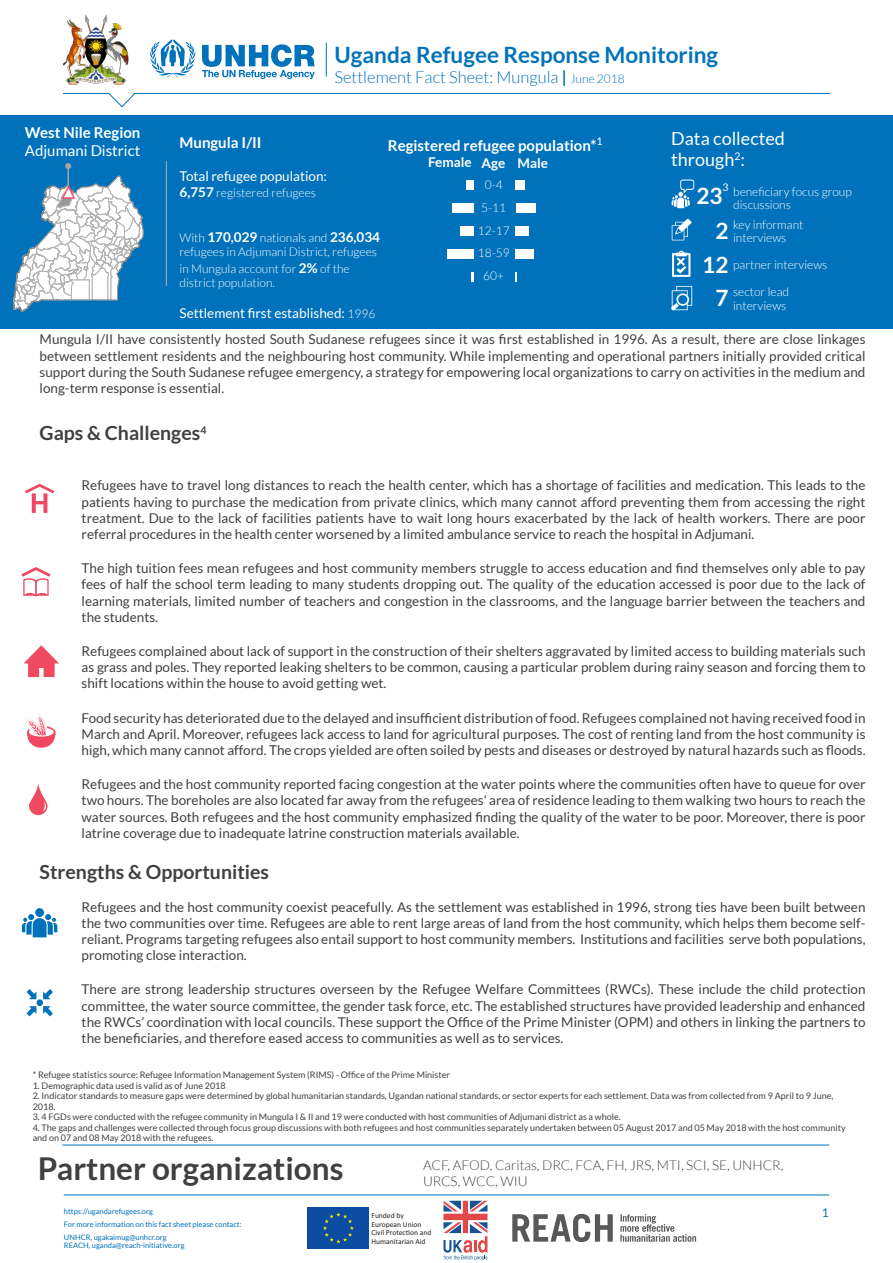
<style>
.page{position:relative;width:893px;height:1263px;background:#fff}
.page>*{position:absolute;margin:0;border:0;box-sizing:border-box;transform-origin:0 0}
.t1{font:176.7px "Chartwell Bars Vertical";color:#fff;scale:.71 1}
.t2{font:700 31.5px "Lato";color:#404040}
.t3{font:700 22.5px "Lato";color:#0072bc}
.t4{font:700 22.5px "Lato";color:#fff}
.t5{font:700 19.5px "Lato";color:#404040}
.t6{font:19.05px "ESRI Default Marker";color:#fff}
.t7{font:18px "Lato";color:#fff}
.t8{font:300 16.5px "Lato";color:#0072bc}
.t9{font:700 15px "Lato";color:#fff}
.t10{font:15px "Lato";color:#fff}
.t11{font:13.5px/16.2px "Lato";color:#404040;text-align:justify}
.t12{font:300 13.5px "Lato";color:#404040}
.t13{font:13.5px "Lato";color:#fff}
.t14{font:700 13.5px "Lato";color:#fff}
.t15{font:300 12px/14.4px "Lato";color:#fff}
.t16{font:12px "Lato";color:#0072bc}
.t17{font:10.5px "Lato";color:#fff}
.t18{font:9px/10.5px "Lato";color:#404040}
.t19{font:7.65px/8.4px "Calibri";color:#231f20}
.t20{font:7.5px/13px "Lato";color:#0072bc}
.s1{font-weight:700}
.s2{font-size:12px}
.s3{font-weight:700;font-size:13.5px}
.s4{font-weight:300;font-size:12px}
</style>
<div class="page">
<svg style="left:443px;top:1201px;width:44px;height:59px"></svg>
<hr style="left:62px;top:1145px;width:767px;height:1px;background:#0072bc">
<svg style="left:21px;top:567px;width:30px;height:29px"></svg>
<svg style="left:25px;top:484px;width:29px;height:29px"></svg>
<svg style="left:25px;top:713px;width:31px;height:35px"></svg>
<svg style="left:22px;top:908px;width:35px;height:29px"></svg>
<svg style="left:24px;top:645px;width:35px;height:32px"></svg>
<svg style="left:29px;top:784px;width:19px;height:31px"></svg>
<div style="left:0;top:116px;width:893px;height:213px;background:#0072bc"></div>
<hr style="left:166px;top:161px;width:1px;height:125px;background:#aaa">
<svg style="left:672px;top:180px;width:22px;height:28px"></svg>
<svg style="left:672px;top:219px;width:20px;height:21px"></svg>
<svg style="left:672px;top:251px;width:18px;height:26px"></svg>
<svg style="left:671px;top:286px;width:21px;height:24px"></svg>
<svg style="left:27px;top:989px;width:26px;height:27px"></svg>
<hr style="left:67px;top:166px;width:2px;height:33px;background:#a7a4a5">
<svg style="left:65px;top:163px;width:6px;height:6px"></svg>
<svg style="left:64px;top:93px;width:765px;height:15px"></svg>
<hr style="left:64px;top:1194px;width:765px;height:1px;background:#0072bc">
<div style="left:306px;top:1206px;width:64px;height:44px;background:#0d4da1"></div>
<svg style="left:323px;top:1212px;width:31px;height:31px"></svg>
<svg style="left:512px;top:1214px;width:101px;height:28px"></svg>
<svg style="left:620px;top:1214px;width:76px;height:28px"></svg>
<hr style="left:326px;top:43px;width:1px;height:33px;background:#0072bc">
<svg style="left:149px;top:39px;width:166px;height:40px"></svg>
<img style="left:64px;top:15px;width:65px;height:70px">
<svg style="left:13px;top:176px;width:131px;height:136px"></svg>
<h3 class="t3" style="left:334px;top:42px;width:385px">Uganda Refugee Response Monitoring</h3>
<p class="t8" style="left:334px;top:68px;width:292px">Settlement Fact Sheet: Mungula <span class="s1">|</span> <span class="s2">June 2018</span></p>
<p class="t9" style="left:25px;top:124px;width:117px">West Nile Region</p>
<p class="t10" style="left:25px;top:142px;width:117px">Adjumani District</p>
<p class="t6" style="left:62px;top:181px;width:15px">#</p>
<p class="t4" style="left:696px;top:183px;width:28px">23</p>
<p class="t7" style="left:671px;top:128px;width:115px">Data collected</p>
<p class="t7" style="left:671px;top:150px;width:75px">through<sup>2</sup>:</p>
<p class="t15" style="left:733px;top:185px;width:120px;line-height:13.5px">beneficiary focus group discussions</p>
<p class="t15" style="left:733px;top:217px;width:72px">key informant</p>
<p class="t15" style="left:733px;top:231px;width:55px">interviews</p>
<p class="t15" style="left:733px;top:258px;width:96px">partner interviews</p>
<p class="t15" style="left:733px;top:285px;width:57px">sector lead</p>
<p class="t15" style="left:733px;top:298px;width:55px">interviews</p>
<p class="t9" style="left:180px;top:134px;width:84px">Mungula I/II</p>
<p class="t13" style="left:180px;top:168px;width:149px">Total refugee population:</p>
<p class="t15" style="left:180px;top:186px;width:138px"><span class="s3">6,757</span> registered refugees</p>
<p class="t15" style="left:180px;top:231px;width:202px">With <span class="s3">170,029</span> nationals and <span class="s3">236,034 </span>refugees in Adjumani District, refugees</p>
<p class="t15" style="left:180px;top:261px;width:172px">in Mungula account for <span class="s3">2%</span> of the district population.</p>
<p class="t13" style="left:180px;top:305px;width:197px">Settlement first established: <span class="s4">1996</span></p>
<p class="t9" style="left:388px;top:137px;width:216px">Registered refugee population*<sup>1</sup></p>
<p class="t15" style="left:485px;top:178px;width:19px">0-4</p>
<p class="t15" style="left:481px;top:200px;width:26px">5-11</p>
<p class="t15" style="left:478px;top:223px;width:33px">12-17</p>
<p class="t15" style="left:478px;top:246px;width:33px">18-59</p>
<p class="t15" style="left:483px;top:268px;width:22px">60+</p>
<p class="t14" style="left:428px;top:155px;width:45px">Female</p>
<p class="t14" style="left:482px;top:155px;width:25px">Age</p>
<p class="t14" style="left:518px;top:155px;width:32px">Male</p>
<p class="t1" style="left:685px;top:174px;width:162px;rotate:90deg">7+15+10+14+1</p>
<p class="t17" style="left:723px;top:181px;width:8px">3</p>
<p class="t4" style="left:716px;top:218px;width:15px">2</p>
<p class="t4" style="left:702px;top:252px;width:28px">12</p>
<p class="t4" style="left:716px;top:285px;width:15px">7</p>
<p class="t11" style="left:40px;top:331px;width:827px">Mungula I/II have consistently hosted South Sudanese refugees since it was first established in 1996. As a result, there are close linkages between settlement residents and the neighbouring host community. While implementing and operational partners initially provided critical support during the South Sudanese refugee emergency, a strategy for empowering local organizations to carry on activities in the medium and long-term response is essential.</p>
<p class="t5" style="left:40px;top:422px;width:168px">Gaps &amp; Challenges<sup>4</sup></p>
<p class="t11" style="left:82px;top:477px;width:785px">Refugees have to travel long distances to reach the health center, which has a shortage of facilities and medication. This leads to the patients having to purchase the medication from private clinics, which many cannot afford preventing them from accessing the right treatment. Due to the lack of facilities patients have to wait long hours exacerbated by the lack of health workers. There are poor referral procedures in the health center worsened by a limited ambulance service to reach the hospital in Adjumani.</p>
<p class="t11" style="left:82px;top:560px;width:785px">The high tuition fees mean refugees and host community members struggle to access education and find themselves only able to pay fees of half the school term leading to many students dropping out. The quality of the education accessed is poor due to the lack of learning materials, limited number of teachers and congestion in the classrooms, and the language barrier between the teachers and the students.</p>
<p class="t11" style="left:82px;top:643px;width:785px">Refugees complained about lack of support in the construction of their shelters aggravated by limited access to building materials such as grass and poles. They reported leaking shelters to be common, causing a particular problem during rainy season and forcing them to shift locations within the house to avoid getting wet.</p>
<p class="t11" style="left:82px;top:709px;width:785px">Food security has deteriorated due to the delayed and insufficient distribution of food. Refugees complained not having received food in March and April. Moreover, refugees lack access to land for agricultural purposes. The cost of renting land from the host community is high, which many cannot afford. The crops yielded are often soiled by pests and diseases or destroyed by natural hazards such as floods.</p>
<p class="t11" style="left:82px;top:776px;width:785px">Refugees and the host community reported facing congestion at the water points where the communities often have to queue for over two hours. The boreholes are also located far away from the refugees' area of residence leading to them walking two hours to reach the water sources. Both refugees and the host community emphasized finding the quality of the water to be poor. Moreover, there is poor latrine coverage due to inadequate latrine construction materials available.</p>
<p class="t5" style="left:40px;top:861px;width:231px">Strengths &amp; Opportunities</p>
<p class="t11" style="left:82px;top:898px;width:785px">Refugees and the host community coexist peacefully. As the settlement was established in 1996, strong ties have been built between the two communities over time. Refugees are able to rent large areas of land from the host community, which helps them become self&shy;reliant. Programs targeting refugees also entail support to host community members. Institutions and facilities serve both populations, promoting close interaction.</p>
<p class="t11" style="left:82px;top:981px;width:785px">There are strong leadership structures overseen by the Refugee Welfare Committees (RWCs). These include the child protection committee, the water source committee, the gender task force, etc. The established structures have provided leadership and enhanced the RWCs’ coordination with local councils. These support the Office of the Prime Minister (OPM) and others in linking the partners to the beneficiaries, and therefore eased access to communities as well as to services.</p>
<p class="t18" style="left:33px;top:1070px;width:419px">* Refugee statistics source: Refugee Information Management System (RIMS) - Office of the Prime Minister</p>
<p class="t18" style="left:33px;top:1080px;width:195px">1. Demographic data used is valid as of June 2018</p>
<p class="t18" style="left:33px;top:1091px;width:802px">2. Indicator standards to measure gaps were determined by global humanitarian standards, Ugandan national standards, or sector experts for each settlement. Data was from collected from 9 April to 9 June,<br>2018.</p>
<p class="t18" style="left:33px;top:1112px;width:590px">3. 4 FGDs were conducted with the refugee community in Mungula I &amp; II and 19 were conducted with host communities of Adjumani district as a whole.</p>
<p class="t18" style="left:33px;top:1122px;width:814px">4. The gaps and challenges were collected through focus group discussions with both refugees and host communities separately undertaken between 05 August 2017 and 05 May 2018 with the host community and on 07 and 08 May 2018 with the refugees.</p>
<p class="t12" style="left:423px;top:1158px;width:362px">ACF, AFOD, Caritas, DRC, FCA, FH, JRS, MTI, SCI, SE, UNHCR,</p>
<p class="t2" style="left:38px;top:1150px;width:307px">Partner organizations</p>
<p class="t12" style="left:423px;top:1174px;width:106px">URCS, WCC, WIU</p>
<p class="t20" style="left:64px;top:1204px;width:179px">https://ugandarefugees.org<br>For more information on this fact sheet please contact:<br>UNHCR, ugakaimug@unhcr.org</p>
<p class="t20" style="left:64px;top:1239px;width:122px">REACH, uganda@reach-initiative.org</p>
<p class="t19" style="left:372px;top:1211px;width:34px">Funded by</p>
<p class="t16" style="left:822px;top:1206px;width:8px">1</p>
<p class="t19" style="left:372px;top:1220px;width:61px">European Union<br>Civil Protec on and<br>Humanitarian Aid</p>
</div>
